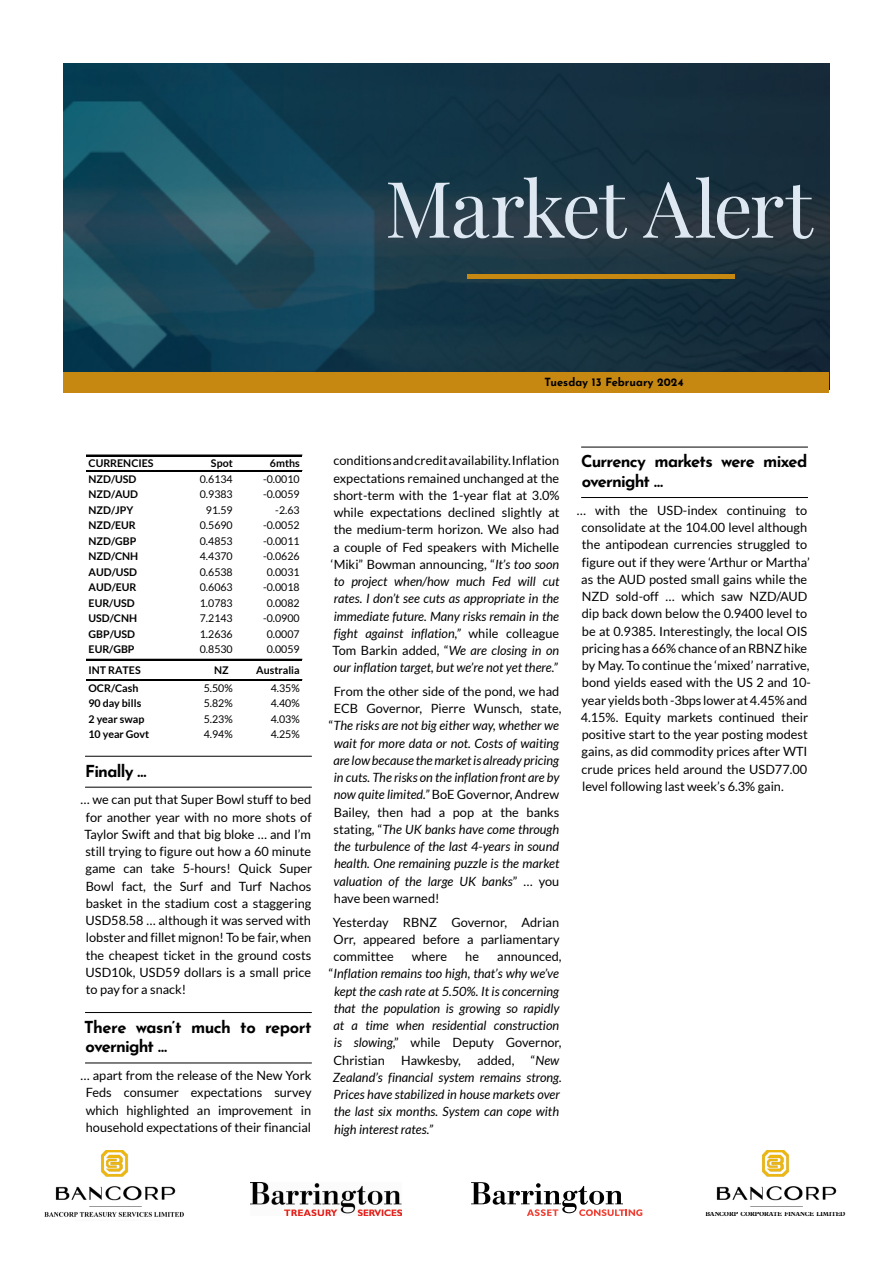
<style>
.page{position:relative;width:893px;height:1263px;background:#fff}
.page>*{position:absolute;margin:0;border:0;box-sizing:border-box;transform-origin:0 0}
.t1{font:78px "Playfair Display";letter-spacing:-.03em;color:#dee8f3}
.t2{font:700 16.5px/19.5px "Josefin Sans";letter-spacing:-.045em;color:#000}
.t3{font:12.75px/17.2px "Lato";color:#000;text-align:justify}
.t4{font:italic 12.75px/17.2px "Lato";color:#000}
.t5{font:700 11.25px "Josefin Sans";color:#000}
.t6{font:10.65px "Lato";color:#000}
.t7{font:700 10.65px "Lato";color:#000}
.t8{font:700 6.45px "Plantin Std";letter-spacing:-.01em;color:#000;scale:.93 1}
.s1{font-style:italic}
.s2{font-style:normal}
</style>
<div class="page">
<hr style="left:85px;top:756px;width:227px;height:1px;background:#000">
<hr style="left:85px;top:787px;width:227px;height:1px;background:#000">
<hr style="left:85px;top:1012px;width:227px;height:1px;background:#000">
<hr style="left:85px;top:1063px;width:227px;height:1px;background:#000">
<hr style="left:86px;top:455px;width:216px;height:1px;background:#000">
<hr style="left:86px;top:470px;width:216px;height:1px;background:#000">
<hr style="left:86px;top:659px;width:216px;height:1px;background:#000">
<hr style="left:86px;top:679px;width:216px;height:1px;background:#000">
<hr style="left:86px;top:680px;width:216px;height:1px;background:#000">
<hr style="left:581px;top:447px;width:227px;height:1px;background:#000">
<hr style="left:581px;top:497px;width:227px;height:1px;background:#000">
<img style="left:44px;top:1150px;width:140px;height:67px">
<img style="left:251px;top:1182px;width:151px;height:33px">
<img style="left:716px;top:1150px;width:121px;height:57px">
<img style="left:64px;top:64px;width:765px;height:308px">
<div style="left:64px;top:372px;width:765px;height:21px;background:#c78812"></div>
<hr style="left:467px;top:275px;width:268px;height:4px;background:#c78812">
<svg style="left:471px;top:1182px;width:171px;height:34px"></svg>
<h1 class="t1" style="left:385px;top:148px;width:429px">Market Alert</h1>
<p class="t5" style="left:545px;top:372px;width:141px">Tuesday 13 February 2024</p>
<p class="t7" style="left:89px;top:457px;width:67px">CURRENCIES</p>
<p class="t7" style="left:211px;top:457px;width:23px">Spot</p>
<p class="t7" style="left:270px;top:457px;width:31px">6mths</p>
<p class="t7" style="left:89px;top:473px;width:49px">NZD/USD</p>
<p class="t6" style="left:200px;top:473px;width:34px">0.6134</p>
<p class="t6" style="left:263px;top:473px;width:38px">-0.0010</p>
<p class="t7" style="left:89px;top:488px;width:51px">NZD/AUD</p>
<p class="t6" style="left:200px;top:488px;width:34px">0.9383</p>
<p class="t6" style="left:263px;top:488px;width:38px">-0.0059</p>
<p class="t7" style="left:89px;top:504px;width:46px">NZD/JPY</p>
<p class="t6" style="left:206px;top:504px;width:28px">91.59</p>
<p class="t6" style="left:275px;top:504px;width:26px">-2.63</p>
<p class="t7" style="left:89px;top:519px;width:49px">NZD/EUR</p>
<p class="t6" style="left:200px;top:519px;width:34px">0.5690</p>
<p class="t6" style="left:263px;top:519px;width:38px">-0.0052</p>
<p class="t7" style="left:89px;top:535px;width:49px">NZD/GBP</p>
<p class="t6" style="left:200px;top:535px;width:34px">0.4853</p>
<p class="t6" style="left:263px;top:535px;width:38px">-0.0011</p>
<p class="t7" style="left:89px;top:550px;width:51px">NZD/CNH</p>
<p class="t6" style="left:200px;top:550px;width:34px">4.4370</p>
<p class="t6" style="left:263px;top:550px;width:38px">-0.0626</p>
<p class="t7" style="left:89px;top:566px;width:50px">AUD/USD</p>
<p class="t6" style="left:200px;top:566px;width:34px">0.6538</p>
<p class="t6" style="left:267px;top:566px;width:34px">0.0031</p>
<p class="t7" style="left:89px;top:581px;width:49px">AUD/EUR</p>
<p class="t6" style="left:200px;top:581px;width:34px">0.6063</p>
<p class="t6" style="left:263px;top:581px;width:38px">-0.0018</p>
<p class="t7" style="left:89px;top:597px;width:48px">EUR/USD</p>
<p class="t6" style="left:200px;top:597px;width:34px">1.0783</p>
<p class="t6" style="left:267px;top:597px;width:34px">0.0082</p>
<p class="t7" style="left:89px;top:612px;width:50px">USD/CNH</p>
<p class="t6" style="left:200px;top:612px;width:34px">7.2143</p>
<p class="t6" style="left:263px;top:612px;width:38px">-0.0900</p>
<p class="t7" style="left:89px;top:627px;width:48px">GBP/USD</p>
<p class="t6" style="left:200px;top:628px;width:34px">1.2636</p>
<p class="t6" style="left:267px;top:628px;width:34px">0.0007</p>
<p class="t7" style="left:89px;top:643px;width:47px">EUR/GBP</p>
<p class="t6" style="left:200px;top:643px;width:34px">0.8530</p>
<p class="t6" style="left:267px;top:643px;width:34px">0.0059</p>
<p class="t7" style="left:89px;top:664px;width:54px">INT RATES</p>
<p class="t7" style="left:214px;top:664px;width:16px">NZ</p>
<p class="t7" style="left:256px;top:664px;width:45px">Australia</p>
<p class="t7" style="left:89px;top:682px;width:51px">OCR/Cash</p>
<p class="t6" style="left:204px;top:682px;width:31px">5.50%</p>
<p class="t6" style="left:271px;top:682px;width:31px">4.35%</p>
<p class="t7" style="left:89px;top:697px;width:54px">90 day bills</p>
<p class="t6" style="left:204px;top:697px;width:31px">5.82%</p>
<p class="t6" style="left:271px;top:697px;width:31px">4.40%</p>
<p class="t7" style="left:89px;top:713px;width:57px">2 year swap</p>
<p class="t6" style="left:204px;top:713px;width:31px">5.23%</p>
<p class="t6" style="left:271px;top:713px;width:31px">4.03%</p>
<p class="t7" style="left:89px;top:728px;width:62px">10 year Govt</p>
<p class="t6" style="left:204px;top:728px;width:31px">4.94%</p>
<p class="t6" style="left:271px;top:728px;width:31px">4.25%</p>
<p class="t2" style="left:85px;top:758px;width:63px">Finally …</p>
<p class="t3" style="left:84px;top:791px;width:229px;text-indent:-4px">… we can put that Super Bowl stuff to bed for another year with no more shots of Taylor Swift and that big bloke … and I’m still trying to figure out how a 60 minute game can take 5-hours! Quick Super Bowl fact, the Surf and Turf Nachos basket in the stadium cost a staggering USD58.58 … although it was served with lobster and fillet mignon! To be fair, when the cheapest ticket in the ground costs USD10k, USD59 dollars is a small price to pay for a snack!</p>
<p class="t2" style="left:84px;top:1015px;width:229px">There wasn’t much to report overnight …</p>
<p class="t3" style="left:81px;top:1067px;width:232px;text-align:center">… apart from the release of the New York Feds consumer expectations survey which highlighted an improvement in household expectations of their financial</p>
<p class="t3" style="left:331px;top:452px;width:230px">conditions and credit availability. Inflation expectations remained unchanged at the short-term with the 1-year flat at 3.0% while expectations declined slightly at the medium-term horizon. We also had a couple of Fed speakers with Michelle ‘Miki” Bowman announcing, “<span class="s1">It’s too soon to project when/how much Fed will cut rates. I don’t see cuts as appropriate in the immediate future. Many risks remain in the fight against inflation,”</span> while colleague Tom Barkin added, “<span class="s1">We are closing in on our inflation target, but we’re not yet there.”</span></p>
<p class="t3" style="left:334px;top:683px;width:227px">From the other side of the pond, we had</p>
<p class="t3" style="left:334px;top:700px;width:229px">ECB Governor, Pierre Wunsch, state,</p>
<p class="t4" style="left:329px;top:717px;width:232px"><span class="s2">“</span>The risks are not big either way, whether we</p>
<p class="t4" style="left:334px;top:735px;width:227px">wait for more data or not. Costs of waiting</p>
<p class="t4" style="left:333px;top:752px;width:227px">are low because the market is already pricing</p>
<p class="t4" style="left:334px;top:769px;width:227px">in cuts. The risks on the inflation front are by</p>
<p class="t3" style="left:334px;top:786px;width:227px"><span class="s1">now quite limited.”</span> BoE Governor, Andrew</p>
<p class="t3" style="left:334px;top:803px;width:227px">Bailey, then had a pop at the banks</p>
<p class="t4" style="left:333px;top:821px;width:227px"><span class="s2">stating, “</span>The UK banks have come through</p>
<p class="t4" style="left:334px;top:838px;width:227px">the turbulence of the last 4-years in sound</p>
<p class="t4" style="left:334px;top:855px;width:227px">health. One remaining puzzle is the market</p>
<p class="t4" style="left:334px;top:873px;width:227px">valuation of the large UK banks<span class="s2">” … you</span></p>
<p class="t3" style="left:334px;top:890px;width:107px">have been warned!</p>
<p class="t3" style="left:333px;top:913px;width:228px">Yesterday RBNZ Governor, Adrian Orr, appeared before a parliamentary committee</p>
<p class="t3" style="left:412px;top:948px;width:37px">where</p>
<p class="t3" style="left:465px;top:948px;width:15px">he</p>
<p class="t3" style="left:497px;top:948px;width:66px">announced,</p>
<p class="t4" style="left:329px;top:965px;width:232px"><span class="s2">“</span>Inflation remains too high, that’s why we’ve</p>
<p class="t4" style="left:334px;top:983px;width:227px">kept the cash rate at 5.50%. It is concerning</p>
<p class="t4" style="left:334px;top:1000px;width:227px">that the population is growing so rapidly</p>
<p class="t4" style="left:333px;top:1017px;width:227px">at a time when residential construction</p>
<p class="t3" style="left:334px;top:1034px;width:229px"><span class="s1">is slowing</span>,” while Deputy Governor,</p>
<p class="t3" style="left:333px;top:1051px;width:53px">Christian</p>
<p class="t3" style="left:401px;top:1051px;width:61px">Hawkesby,</p>
<p class="t3" style="left:477px;top:1051px;width:39px">added,</p>
<p class="t4" style="left:333px;top:1052px;width:230px;text-indent:198px"><span class="s2">“</span>New<br>Zealand’s financial system remains strong.<br>Prices have stabilized in house markets over the last six months. System can cope with high interest rates.”</p>
<p class="t2" style="left:581px;top:449px;width:228px">Currency markets were mixed overnight …</p>
<p class="t3" style="left:581px;top:501px;width:232px;text-align:left;text-indent:-4px">… with the USD-index continuing to consolidate at the 104.00 level although the antipodean currencies struggled to figure out if they were ‘Arthur or Martha’ as the AUD posted small gains while the NZD sold-off … which saw NZD/AUD dip back down below the 0.9400 level to be at 0.9385. Interestingly, the local OIS pricing has a 66% chance of an RBNZ hike by May. To continue the ‘mixed’ narrative, bond yields eased with the US 2 and 10- year yields both -3bps lower at 4.45% and 4.15%. Equity markets continued their positive start to the year posting modest gains, as did commodity prices after WTI crude prices held around the USD77.00 level following last week’s 6.3% gain.</p>
<p class="t8" style="left:705px;top:1210px;width:152px">BANCORP CORPORATE FINANCE LIMITED</p>
</div>
